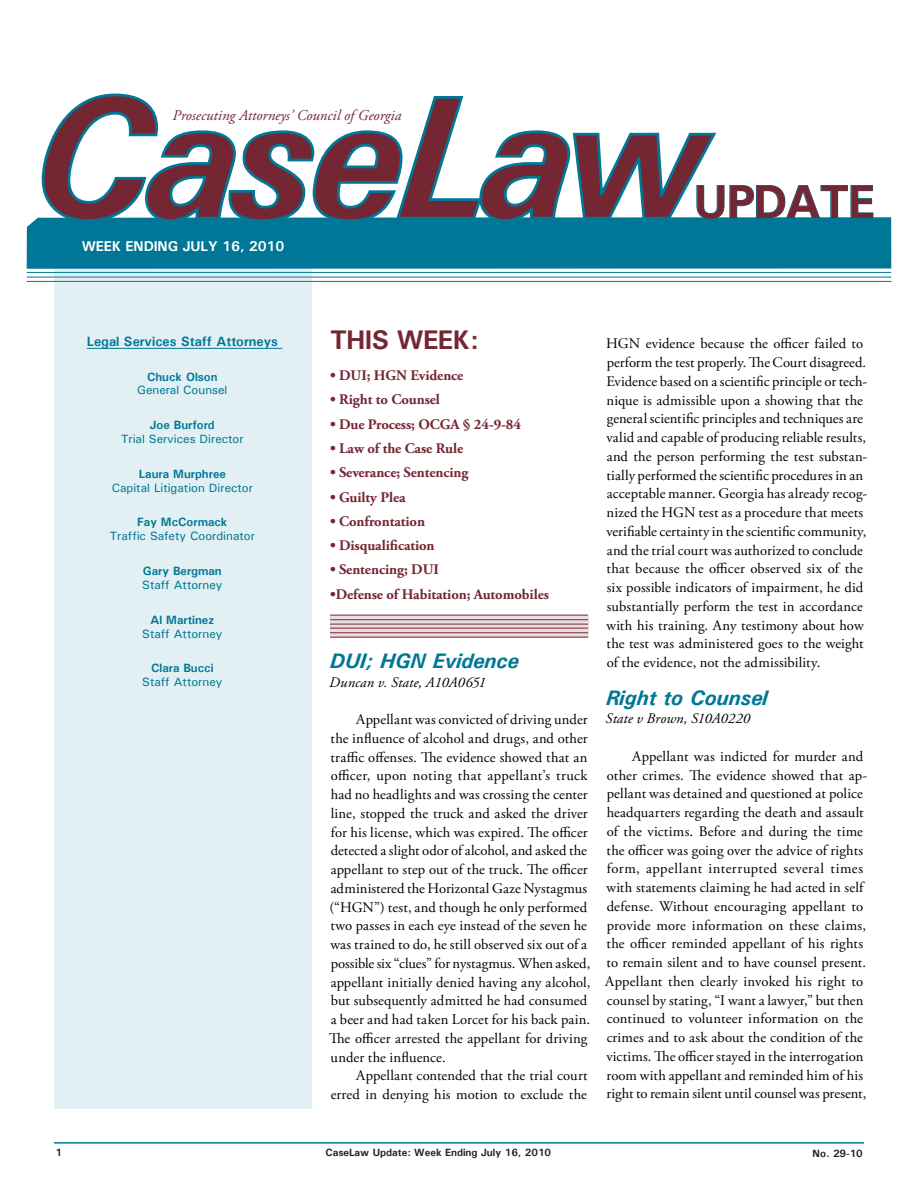
<style>
.page{position:relative;width:918px;height:1188px;background:#fff}
.page>*{position:absolute;margin:0;border:0;box-sizing:border-box;transform-origin:0 0}
.t1{font:700 47.1px "Univers";letter-spacing:-.025em;color:#752633}
.t2{font:700 27px "Univers";letter-spacing:-.025em;color:#752633}
.t3{font:italic 700 21px "Univers";color:#007796}
.t4{font:italic 15px "Adobe Garamond Pro";color:#752633}
.t5{font:14.7px/18.8px "Adobe Garamond Pro";letter-spacing:.01em;color:#000}
.t6{font:700 14.7px "Adobe Garamond Pro";letter-spacing:-.005em;color:#752633}
.t7{font:italic 14.7px "Adobe Garamond Pro";letter-spacing:.01em;color:#000}
.t8{font:700 14.25px "Univers";letter-spacing:-.01em;color:#fff}
.t9{font:700 13.5px "Univers";color:#007796}
.t10{font:500 12px "Univers";color:#007796}
.t11{font:700 12px "Univers";color:#007796}
.t12{font:700 10.5px "Univers";color:#231f20}
</style>
<div class="page">
<hr style="left:54px;top:1142px;width:810px;height:2px;background:#007796">
<div style="left:54px;top:228px;width:258px;height:880px;background:#e3f0f3"></div>
<hr style="left:87px;top:348px;width:195px;height:1px;background:#007796">
<div style="left:27px;top:217px;width:864px;height:52px;background:#007796"></div>
<hr style="left:27px;top:272px;width:864px;height:1px;background:#007796">
<hr style="left:27px;top:277px;width:864px;height:1px;background:#007796">
<hr style="left:27px;top:281px;width:864px;height:1px;background:#007796">
<svg style="left:330px;top:616px;width:258px;height:21px;background:#decbce"></svg>
<hr style="left:330px;top:615px;width:258px;height:1px;background:#752633">
<hr style="left:330px;top:619px;width:258px;height:1px;background:#752633">
<hr style="left:330px;top:624px;width:258px;height:1px;background:#752633">
<hr style="left:330px;top:628px;width:258px;height:1px;background:#752633">
<hr style="left:330px;top:632px;width:258px;height:1px;background:#752633">
<hr style="left:330px;top:637px;width:258px;height:1px;background:#752633">
<svg style="left:719px;top:185px;width:155px;height:35px"></svg>
<svg style="left:40px;top:93px;width:679px;height:130px"></svg>
<p class="t4" style="left:172px;top:107px;width:230px">Prosecuting Attorneys’ Council of Georgia</p>
<p class="t8" style="left:82px;top:237px;width:204px">WEEK ENDING JULY 1 6, 201 0</p>
<h1 class="t1" style="left:694px;top:172px;width:182px">UPDATE</h1>
<p class="t9" style="left:87px;top:332px;width:193px">Legal Services Staff Attorneys</p>
<p class="t11" style="left:147px;top:369px;width:72px">Chuck Olson</p>
<p class="t10" style="left:137px;top:383px;width:92px">General Counsel</p>
<p class="t11" style="left:150px;top:417px;width:66px">Joe Burford</p>
<p class="t10" style="left:121px;top:431px;width:124px">Trial Services Director</p>
<p class="t11" style="left:139px;top:466px;width:89px">Laura Murphree</p>
<p class="t10" style="left:112px;top:480px;width:143px">Capital Litigation Director</p>
<p class="t11" style="left:137px;top:515px;width:92px">Fay McCormack</p>
<p class="t10" style="left:110px;top:528px;width:147px">Traffic Safety Coordinator</p>
<p class="t11" style="left:143px;top:563px;width:80px">Gary Bergman</p>
<p class="t10" style="left:142px;top:577px;width:82px">Staff Attorney</p>
<p class="t11" style="left:151px;top:612px;width:65px">Al Martinez</p>
<p class="t10" style="left:142px;top:626px;width:82px">Staff Attorney</p>
<p class="t11" style="left:151px;top:661px;width:64px">Clara Bucci</p>
<p class="t10" style="left:142px;top:674px;width:82px">Staff Attorney</p>
<h2 class="t2" style="left:330px;top:322px;width:150px">THIS WEEK:</h2>
<p class="t6" style="left:330px;top:367px;width:135px">• DUI; HGN Evidence</p>
<p class="t6" style="left:330px;top:391px;width:112px">• Right to Counsel</p>
<p class="t6" style="left:330px;top:415px;width:193px">• Due Process; OCGA § 24-9-84</p>
<p class="t6" style="left:330px;top:440px;width:135px">• Law of the Case Rule</p>
<p class="t6" style="left:330px;top:464px;width:140px">• Severance; Sentencing</p>
<p class="t6" style="left:330px;top:488px;width:77px">• Guilty Plea</p>
<p class="t6" style="left:330px;top:513px;width:97px">• Confrontation</p>
<p class="t6" style="left:330px;top:537px;width:106px">• Disqualification</p>
<p class="t6" style="left:330px;top:561px;width:110px">• Sentencing; DUI</p>
<p class="t6" style="left:330px;top:586px;width:221px">•Defense of Habitation; Automobiles</p>
<h3 class="t3" style="left:330px;top:647px;width:191px">DUI; HGN Evidence</h3>
<p class="t7" style="left:329px;top:673px;width:158px">Duncan v. State, A10A0651</p>
<p class="t5" style="left:329px;top:711px;width:263px;text-indent:27px">Appellant was convicted of driving under the influence of alcohol and drugs, and other traffic offenses. The evidence showed that an officer, upon noting that appellant’s truck had no headlights and was crossing the center line, stopped the truck and asked the driver for his license, which was expired. The officer detected a slight odor of alcohol, and asked the appellant to step out of the truck. The officer administered the Horizontal Gaze Nystagmus (“HGN”) test, and though he only performed two passes in each eye instead of the seven he was trained to do, he still observed six out of a possible six “clues” for nystagmus. When asked, appellant initially denied having any alcohol, but subsequently admitted he had consumed a beer and had taken Lorcet for his back pain.<br>The officer arrested the appellant for driving under the influence.</p>
<p class="t5" style="left:331px;top:1067px;width:259px;text-align:right">Appellant contended that the trial court erred in denying his motion to exclude the</p>
<p class="t5" style="left:606px;top:335px;width:263px">HGN evidence because the officer failed to perform the test properly. The Court disagreed.<br>Evidence based on a scientific principle or tech&shy;nique is admissible upon a showing that the general scientific principles and techniques are valid and capable of producing reliable results, and the person performing the test substan&shy;tially performed the scientific procedures in an acceptable manner. Georgia has already recog&shy;nized the HGN test as a procedure that meets verifiable certainty in the scientific community, and the trial court was authorized to conclude that because the officer observed six of the six possible indicators of impairment, he did substantially perform the test in accordance with his training. Any testimony about how the test was administered goes to the weight of the evidence, not the admissibility.</p>
<h3 class="t3" style="left:606px;top:684px;width:163px">Right to Counsel</h3>
<p class="t7" style="left:606px;top:710px;width:146px">State v Brown, S10A0220</p>
<p class="t5" style="left:605px;top:747px;width:263px;text-indent:27px">Appellant was indicted for murder and other crimes. The evidence showed that ap&shy;pellant was detained and questioned at police headquarters regarding the death and assault of the victims. Before and during the time the officer was going over the advice of rights form, appellant interrupted several times with statements claiming he had acted in self defense. Without encouraging appellant to provide more information on these claims, the officer reminded appellant of his rights to remain silent and to have counsel present.<br>Appellant then clearly invoked his right to counsel by stating, “I want a lawyer,” but then continued to volunteer information on the crimes and to ask about the condition of the victims. The officer stayed in the interrogation room with appellant and reminded him of his right to remain silent until counsel was present,</p>
<p class="t12" style="left:326px;top:1146px;width:227px">CaseLaw Update: Week Ending July 1 6, 201 0</p>
<p class="t12" style="left:813px;top:1147px;width:52px">No. 29-1 0</p>
</div>
